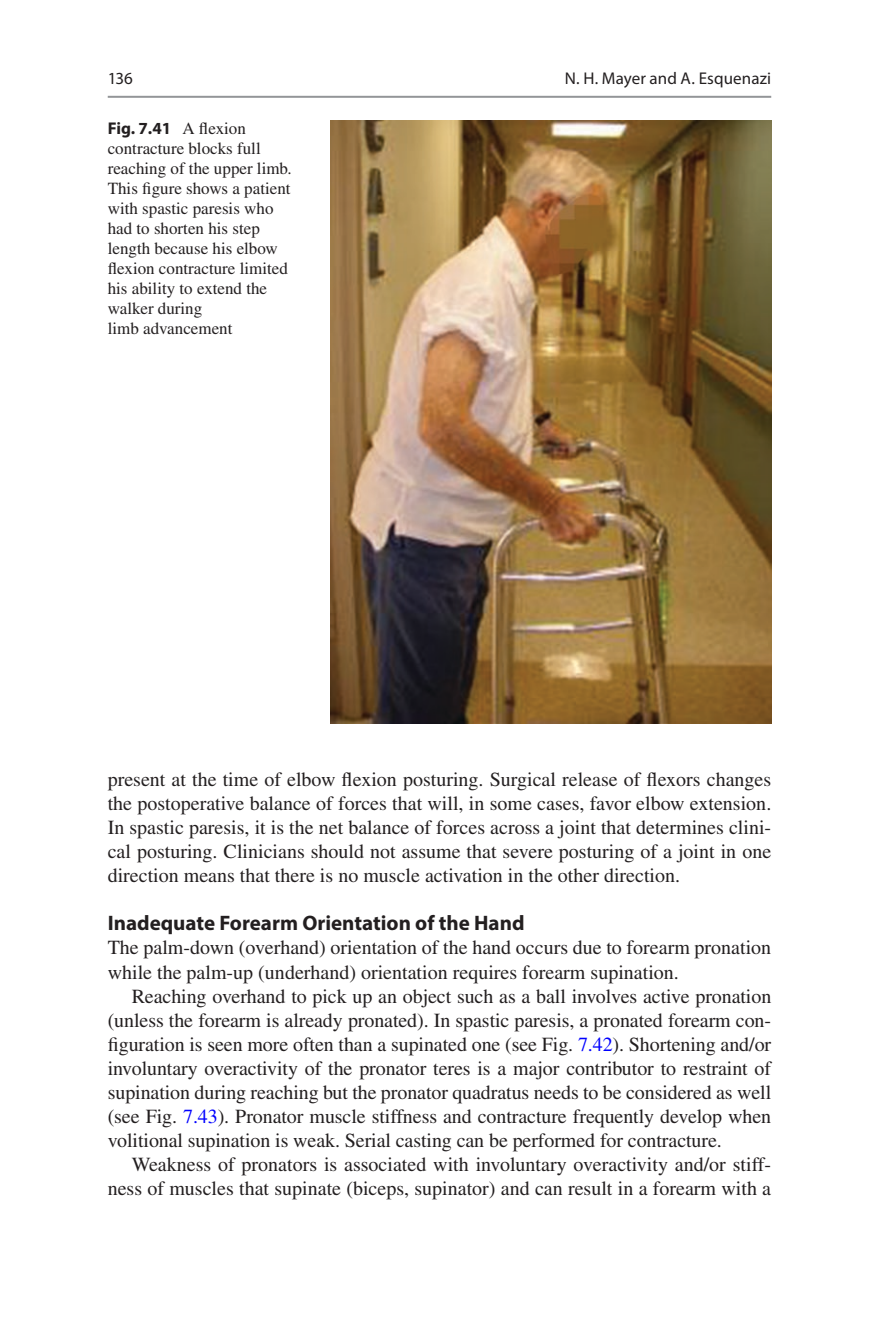
<style>
.page{position:relative;width:879px;height:1333px;background:#fff}
.page>*{position:absolute;margin:0;border:0;box-sizing:border-box;transform-origin:0 0}
._3_hd{font:700 21px "Myriad Pro";color:#231f20}
.Text{font:20px/24px "Times LT Std";color:#231f20;text-align:justify}
.Text_flush{font:20px/24px "Times LT Std";color:#231f20}
.Fig_leg__unjustfied{font:17px/20px "Times LT Std";color:#231f20}
.t1{font:17px "Myriad Pro";letter-spacing:.005em;color:#231f20}
.s1{font-family:"Myriad Pro";font-weight:700}
.s2{color:#00f}
</style>
<div class="page">
<img style="left:330px;top:121px;width:441px;height:602px">
<hr style="left:108px;top:96px;width:663px;height:2px;background:#939598">
<p class="t1" style="left:108px;top:68px;width:27px">136</p>
<p class="Fig_leg__unjustfied" style="left:108px;top:118px;width:185px"><span class="s1">Fig. 7.41</span> A flexion contracture blocks full reaching of the upper limb.<br>This figure shows a patient with spastic paresis who had to shorten his step length because his elbow flexion contracture limited his ability to extend the walker during<br>limb advancement</p>
<p class="t1" style="left:565px;top:68px;width:208px">N. H. Mayer and A. Esquenazi</p>
<p class="Text" style="left:108px;top:767px;width:665px">present at the time of elbow flexion posturing. Surgical release of flexors changes the postoperative balance of forces that will, in some cases, favor elbow extension.<br>In spastic paresis, it is the net balance of forces across a joint that determines clini&shy;cal posturing. Clinicians should not assume that severe posturing of a joint in one direction means that there is no muscle activation in the other direction.</p>
<h4 class="_3_hd" style="left:108px;top:909px;width:418px">Inadequate Forearm Orientation of the Hand</h4>
<p class="Text_flush" style="left:108px;top:935px;width:665px">The palm-down (overhand) orientation of the hand occurs due to forearm pronation while the palm-up (underhand) orientation requires forearm supination.</p>
<p class="Text" style="left:108px;top:983px;width:665px;text-indent:24px">Reaching overhand to pick up an object such as a ball involves active pronation (unless the forearm is already pronated). In spastic paresis, a pronated forearm con&shy;figuration is seen more often than a supinated one (see Fig. <span class="s2">7.42</span>). Shortening and/or involuntary overactivity of the pronator teres is a major contributor to restraint of supination during reaching but the pronator quadratus needs to be considered as well (see Fig. <span class="s2">7.43</span>). Pronator muscle stiffness and contracture frequently develop when volitional supination is weak. Serial casting can be performed for contracture.</p>
<p class="Text" style="left:108px;top:1151px;width:665px;text-align:right">Weakness of pronators is associated with involuntary overactivity and/or stiff&shy;ness of muscles that supinate (biceps, supinator) and can result in a forearm with a</p>
</div>
